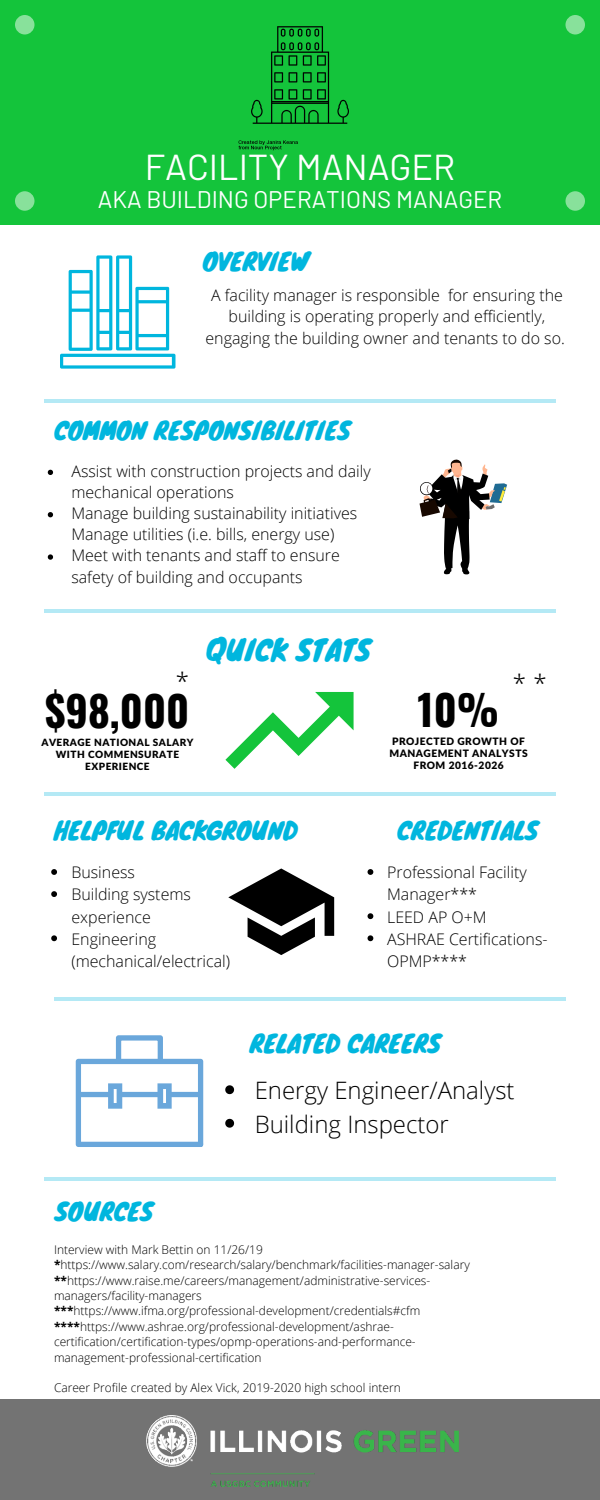
<style>
.page{position:relative;width:600px;height:1500px;background:#fff}
.page>*{position:absolute;margin:0;border:0;box-sizing:border-box;transform-origin:0 0}
.t1{font:700 42px "Oswald";color:#000}
.t2{font:36px "Barlow";color:#fff}
.t3{font:28px "Knewave";color:#00b6de}
.t4{font:24px "Knewave";color:#00b6de}
.t5{font:300 24px/33.5px "Open Sans";color:#000}
.t6{font:24px "Barlow";color:#fff}
.t7{font:300 16px/22.1px "Open Sans";color:#000}
.t8{font:300 12px/15.4px "Open Sans";color:#000}
.t9{font:900 10.2px/11.8px "Lato Latin";letter-spacing:.045em;color:#000;text-align:center}
.t10{font:900 10px/11.8px "Lato Latin";letter-spacing:.045em;color:#000;text-align:center}
.s1{font-weight:700}
</style>
<div class="page">
<div style="left:0;top:0;width:600px;height:225px;background:#14c43b"></div>
<div style="left:15px;top:15px;width:19px;height:19px;background:#88e19b;border-radius:50%"></div>
<div style="left:566px;top:15px;width:19px;height:19px;background:#88e19b;border-radius:50%"></div>
<div style="left:566px;top:191px;width:19px;height:20px;background:#88e19b;border-radius:50%"></div>
<div style="left:15px;top:191px;width:19px;height:20px;background:#88e19b;border-radius:50%"></div>
<svg style="left:60px;top:256px;width:116px;height:113px"></svg>
<hr style="left:44px;top:399px;width:512px;height:4px;background:#b4e9f5">
<hr style="left:44px;top:609px;width:512px;height:3px;background:#00b6de">
<hr style="left:44px;top:792px;width:512px;height:3px;background:#00b6de">
<hr style="left:54px;top:997px;width:511px;height:3px;background:#00b6de">
<hr style="left:44px;top:1177px;width:512px;height:4px;background:#b4e9f5">
<svg style="left:76px;top:1035px;width:127px;height:112px"></svg>
<div style="left:119px;top:1092px;width:43px;height:5px;background:#6aa7db"></div>
<div style="left:169px;top:1092px;width:33px;height:5px;background:#6aa7db"></div>
<svg style="left:420px;top:459px;width:87px;height:115px"></svg>
<svg style="left:228px;top:868px;width:106px;height:87px"></svg>
<svg style="left:225px;top:692px;width:129px;height:77px"></svg>
<img style="left:238px;top:26px;width:111px;height:125px">
<svg style="left:48px;top:470px;width:5px;height:5px"></svg>
<svg style="left:48px;top:512px;width:5px;height:5px"></svg>
<svg style="left:48px;top:554px;width:5px;height:6px"></svg>
<svg style="left:225px;top:1085px;width:9px;height:9px"></svg>
<svg style="left:225px;top:1119px;width:9px;height:9px"></svg>
<svg style="left:368px;top:869px;width:5px;height:6px"></svg>
<svg style="left:368px;top:913px;width:5px;height:6px"></svg>
<svg style="left:368px;top:935px;width:5px;height:6px"></svg>
<svg style="left:51px;top:869px;width:6px;height:6px"></svg>
<svg style="left:51px;top:891px;width:6px;height:6px"></svg>
<svg style="left:51px;top:935px;width:6px;height:6px"></svg>
<div style="left:0;top:1400px;width:600px;height:100px;background:#737373"></div>
<img style="left:146px;top:1415px;width:312px;height:71px">
<h2 class="t2" style="left:145px;top:144px;width:312px">FACILITY MANAGER</h2>
<h3 class="t6" style="left:98px;top:184px;width:406px">AKA BUILDING OPERATIONS MANAGER</h3>
<h3 class="t4" style="left:202px;top:242px;width:108px">OVERVIEW</h3>
<h3 class="t7" style="left:206px;top:284px;width:361px;line-height:21.2px;text-align:center">A facility manager is responsible for ensuring the building is operating properly and efficiently, engaging the building owner and tenants to do so.</h3>
<h3 class="t4" style="left:54px;top:411px;width:298px">COMMON RESPONSIBILITIES</h3>
<h3 class="t7" style="left:71px;top:460px;width:301px;line-height:21.2px">Assist with construction projects and daily mechanical operations<br>Manage building sustainability initiatives Manage utilities (i.e. bills, energy use)<br>Meet with tenants and staff to ensure safety of building and occupants</h3>
<h3 class="t3" style="left:206px;top:628px;width:167px">QUICK STATS</h3>
<h3 class="t5" style="left:176px;top:664px;width:15px">*</h3>
<h3 class="t5" style="left:513px;top:666px;width:35px">* *</h3>
<h1 class="t1" style="left:45px;top:678px;width:146px">$98,000</h1>
<p class="t10" style="left:41px;top:736px;width:154px">AVERAGE NATIONAL SALARY<br>WITH COMMENSURATE<br>EXPERIENCE</p>
<h3 class="t4" style="left:54px;top:811px;width:245px">HELPFUL BACKGROUND</h3>
<h3 class="t7" style="left:71px;top:861px;width:160px">Business<br>Building systems experience<br>Engineering (mechanical/electrical)</h3>
<h1 class="t1" style="left:417px;top:677px;width:83px">10%</h1>
<p class="t9" style="left:389px;top:747px;width:140px">MANAGEMENT ANALYSTS<br>FROM 2016-2026</p>
<p class="t9" style="left:392px;top:735px;width:135px">PROJECTED GROWTH OF</p>
<h3 class="t4" style="left:397px;top:811px;width:143px">CREDENTIALS</h3>
<h3 class="t7" style="left:387px;top:861px;width:162px">Professional Facility<br>Manager***<br>LEED AP O+M<br>ASHRAE Certifications-<br>OPMP****</h3>
<h3 class="t4" style="left:250px;top:1024px;width:193px">RELATED CAREERS</h3>
<h3 class="t5" style="left:255px;top:1073px;width:261px">Energy Engineer/Analyst<br>Building Inspector</h3>
<h3 class="t4" style="left:55px;top:1192px;width:100px">SOURCES</h3>
<p class="t8" style="left:54px;top:1241px;width:417px">Interview with Mark Bettin on 11/26/19 <span class="s1">*</span>https://www.salary.com/research/salary/benchmark/facilities-manager-salary <span class="s1">**</span>https://www.raise.me/careers/management/administrative-services&shy;managers/facility-managers <span class="s1">***</span>https://www.ifma.org/professional-development/credentials#cfm <span class="s1">****</span>https://www.ashrae.org/professional-development/ashrae&shy;certification/certification-types/opmp-operations-and-performance&shy;management-professional-certification</p>
<p class="t8" style="left:54px;top:1380px;width:348px">Career Profile created by Alex Vick, 2019-2020 high school intern</p>
</div>
